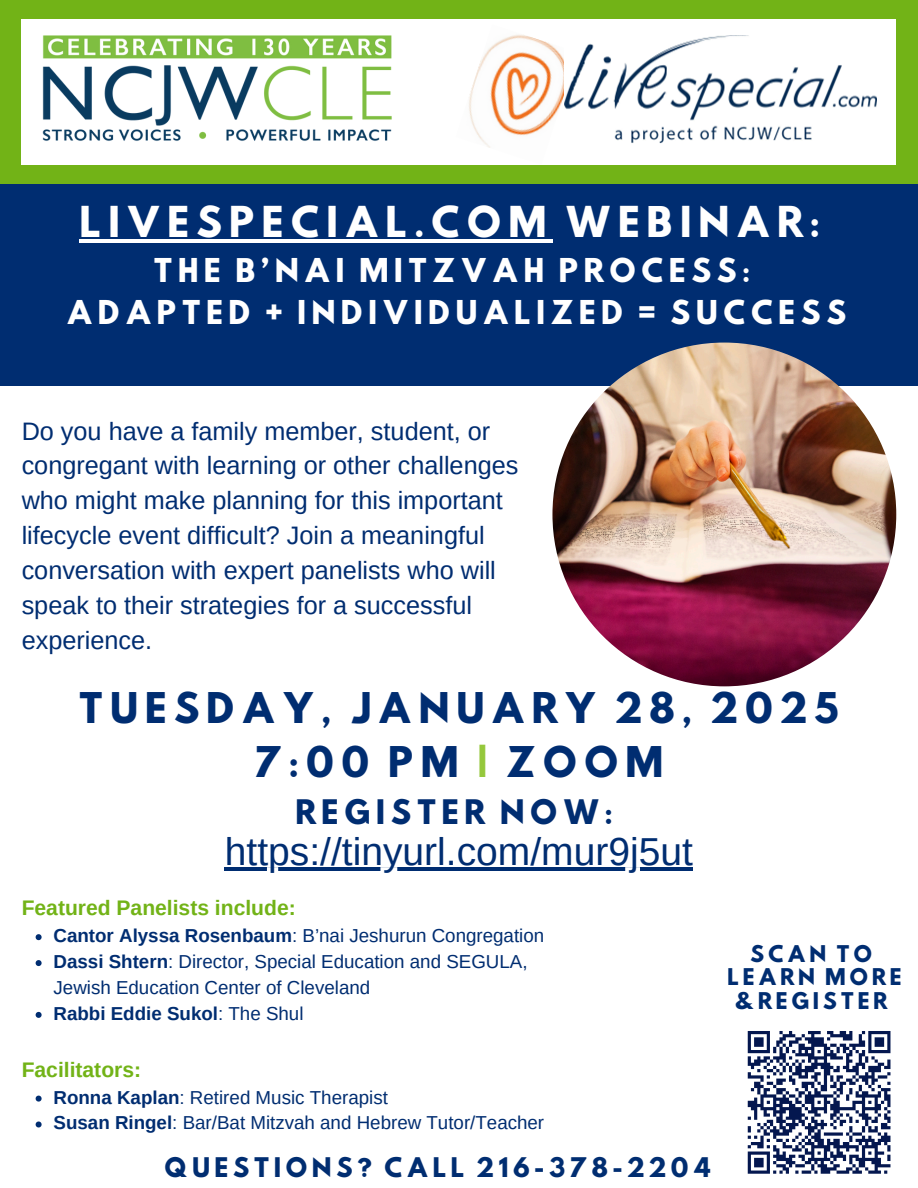
<style>
.page{position:relative;width:918px;height:1188px;background:#fff}
.page>*{position:absolute;margin:0;border:0;box-sizing:border-box;transform-origin:0 0}
.t1{font:39px "Arimo";color:#002d71}
.t2{font:37.8px "Hussar Bd";letter-spacing:.15em;color:#fff}
.t3{font:37.5px/54px "Hussar Bd";letter-spacing:.15em;color:#002d71;text-align:center}
.t4{font:30px "Hussar Bd";letter-spacing:.15em;color:#002d71}
.t5{font:29.1px/42.2px "Hussar Bd";letter-spacing:.15em;color:#fff;text-align:center}
.t6{font:25.2px/34.8px "Arimo";color:#002d71}
.t7{font:24px "Hussar Bd";letter-spacing:.15em;color:#002d71}
.t8{font:700 21.15px "Arimo";color:#72b317}
.t9{font:20.4px/23.5px "Hussar Bd";letter-spacing:.15em;color:#002d71;text-align:center}
.t10{font:18.75px/26px "Arimo";color:#002d71}
.t11{font:700 18.75px "Arimo";color:#002d71}
.s1{color:#95c83c}
.s2{font-weight:700}
.s3{font-weight:400}
</style>
<div class="page">
<div style="left:0;top:152px;width:918px;height:234px;background:#002d71"></div>
<div style="left:0;top:0;width:918px;height:184px;background:#72b317"></div>
<div style="left:22px;top:20px;width:874px;height:145px;background:#fff"></div>
<svg style="left:747px;top:1031px;width:144px;height:143px"></svg>
<img style="left:42px;top:35px;width:350px;height:106px">
<img style="left:552px;top:343px;width:344px;height:343px;border-radius:50%">
<img style="left:469px;top:34px;width:96px;height:114px">
<img style="left:565px;top:36px;width:311px;height:108px">
<hr style="left:79px;top:239px;width:474px;height:3px;background:#fff">
<svg style="left:36px;top:934px;width:6px;height:6px"></svg>
<svg style="left:36px;top:960px;width:6px;height:6px"></svg>
<svg style="left:36px;top:1012px;width:6px;height:6px"></svg>
<svg style="left:36px;top:1096px;width:6px;height:6px"></svg>
<svg style="left:36px;top:1122px;width:6px;height:5px"></svg>
<hr style="left:225px;top:868px;width:468px;height:3px;background:#002d71">
<p class="t2" style="left:79px;top:203px;width:743px">LIVESPECIAL.COM WEBINAR:</p>
<p class="t5" style="left:66px;top:253px;width:782px">THE B’NAI MITZVAH PROCESS:<br>ADAPTED + INDIVIDUALIZED = SUCCESS</p>
<h3 class="t6" style="left:22px;top:413px;width:498px">Do you have a family member, student, or congregant with learning or other challenges who might make planning for this important lifecycle event difficult? Join a meaningful conversation with expert panelists who will speak to their strategies for a successful experience.</h3>
<p class="t3" style="left:78px;top:686px;width:763px">TUESDAY, JANUARY 28, 2025<br>7:00 PM <span class="s1">|</span> ZOOM</p>
<p class="t4" style="left:295px;top:797px;width:320px">REGISTER NOW:</p>
<p class="t1" style="left:225px;top:830px;width:469px">https://tinyurl.com/mur9j5ut</p>
<p class="t8" style="left:22px;top:896px;width:276px">Featured Panelists include:</p>
<h5 class="t10" style="left:54px;top:923px;width:492px"><span class="s2">Cantor Alyssa Rosenbaum</span>: B’nai Jeshurun Congregation</h5>
<h1 class="t10" style="left:54px;top:949px;width:476px"><span class="s2">Dassi Shtern</span>: Director, Special Education and SEGULA,<br>Jewish Education Center of Cleveland</h1>
<h3 class="t11" style="left:54px;top:1003px;width:252px">Rabbi Eddie Sukol<span class="s3">: The Shul</span></h3>
<h2 class="t8" style="left:22px;top:1058px;width:121px">Facilitators:</h2>
<p class="t10" style="left:54px;top:1084px;width:336px"><span class="s2">Ronna Kaplan</span>: Retired Music Therapist</p>
<p class="t10" style="left:54px;top:1110px;width:492px"><span class="s2">Susan Ringel</span>: Bar/Bat Mitzvah and Hebrew Tutor/Teacher</p>
<p class="t7" style="left:164px;top:1155px;width:549px">QUESTIONS? CALL 216-378-2204</p>
<p class="t9" style="left:727px;top:944px;width:176px">SCAN TO<br>LEARN MORE &amp;REGISTER</p>
</div>
